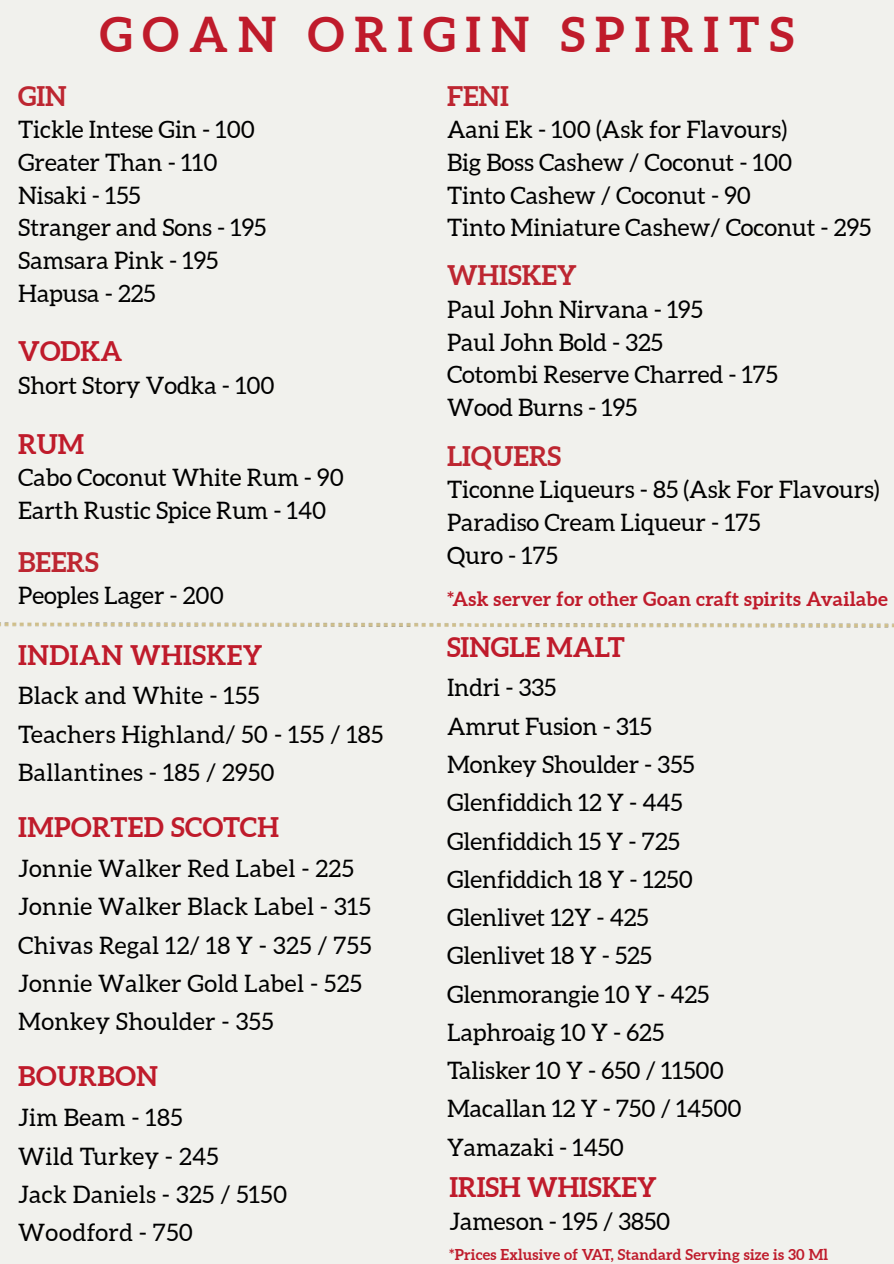
<style>
.page{position:relative;width:894px;height:1264px;background:#fff}
.page>*{position:absolute;margin:0;border:0;box-sizing:border-box;transform-origin:0 0}
.t1{font:700 48px "Aleo";letter-spacing:.21em;color:#bf1b2b}
.t2{font:700 27px "Aleo";letter-spacing:.01em;color:#bf1b2b}
.t3{font:700 27px "Aleo";color:#bd2631}
.t4{font:24px/38.2px "Aleo";color:#000}
.t5{font:700 19.5px "Aleo";letter-spacing:.015em;color:#bf1b2b}
.t6{font:700 15px "Aleo";letter-spacing:.015em;color:#bf1b2b}
</style>
<div class="page">
<div style="left:0;top:0;width:893px;height:1263px;background:#f1f1ed"></div>
<img style="left:0;top:622px;width:893px;height:5px">
<h1 class="t1" style="left:100px;top:7px;width:695px">GOAN ORIGIN SPIRITS</h1>
<p class="t3" style="left:447px;top:80px;width:63px">FENI</p>
<p class="t4" style="left:447px;top:113px;width:426px;line-height:32.7px">Aani Ek - 100 (Ask for Flavours)<br>Big Boss Cashew / Coconut - 100<br>Tinto Cashew / Coconut - 90<br>Tinto Miniature Cashew/ Coconut - 295</p>
<p class="t3" style="left:447px;top:260px;width:131px">WHISKEY</p>
<p class="t4" style="left:447px;top:293px;width:332px;line-height:32.7px">Paul John Nirvana - 195<br>Paul John Bold - 325<br>Cotombi Reserve Charred - 175<br>Wood Burns - 195</p>
<p class="t3" style="left:18px;top:80px;width:50px">GIN</p>
<p class="t4" style="left:18px;top:113px;width:250px;line-height:32.7px">Tickle Intese Gin - 100<br>Greater Than - 110<br>Nisaki - 155<br>Stranger and Sons - 195<br>Samsara Pink - 195<br>Hapusa - 225</p>
<p class="t2" style="left:18px;top:336px;width:106px">VODKA</p>
<p class="t4" style="left:18px;top:366px;width:258px">Short Story Vodka - 100</p>
<p class="t2" style="left:18px;top:428px;width:67px">RUM</p>
<p class="t4" style="left:18px;top:461px;width:327px;line-height:32.7px">Cabo Coconut White Rum - 90<br>Earth Rustic Spice Rum - 140</p>
<p class="t3" style="left:447px;top:440px;width:116px">LIQUERS</p>
<p class="t4" style="left:447px;top:473px;width:434px;line-height:32.7px">Ticonne Liqueurs - 85 (Ask For Flavours)<br>Paradiso Cream Liqueur - 175</p>
<p class="t3" style="left:18px;top:546px;width:82px">BEERS</p>
<p class="t4" style="left:447px;top:536px;width:112px">Quro - 175</p>
<p class="t4" style="left:18px;top:576px;width:207px">Peoples Lager - 200</p>
<p class="t5" style="left:447px;top:587px;width:442px">*Ask server for other Goan craft spirits Availabe</p>
<p class="t2" style="left:18px;top:639px;width:245px">INDIAN WHISKEY</p>
<p class="t4" style="left:18px;top:676px;width:366px">Black and White - 155<br>Teachers Highland/ 50 - 155 / 185<br>Ballantines - 185 / 2950</p>
<p class="t2" style="left:18px;top:812px;width:262px">IMPORTED SCOTCH</p>
<p class="t4" style="left:18px;top:849px;width:355px">Jonnie Walker Red Label - 225<br>Jonnie Walker Black Label - 315<br>Chivas Regal 12/ 18 Y - 325 / 755<br>Jonnie Walker Gold Label - 525<br>Monkey Shoulder - 355</p>
<p class="t2" style="left:18px;top:1061px;width:141px">BOURBON</p>
<p class="t4" style="left:18px;top:1098px;width:270px">Jim Beam - 185<br>Wild Turkey - 245<br>Jack Daniels - 325 / 5150<br>Woodford - 750</p>
<p class="t2" style="left:447px;top:631px;width:179px">SINGLE MALT</p>
<p class="t4" style="left:447px;top:668px;width:296px">Indri - 335<br>Amrut Fusion - 315<br>Monkey Shoulder - 355<br>Glenfiddich 12 Y - 445<br>Glenfiddich 15 Y - 725<br>Glenfiddich 18 Y - 1250<br>Glenlivet 12Y - 425<br>Glenlivet 18 Y - 525<br>Glenmorangie 10 Y - 425<br>Laphroaig 10 Y - 625<br>Talisker 10 Y - 650 / 11500<br>Macallan 12 Y - 750 / 14500<br>Yamazaki - 1450</p>
<p class="t2" style="left:449px;top:1172px;width:209px">IRISH WHISKEY</p>
<p class="t4" style="left:449px;top:1202px;width:222px">Jameson - 195 / 3850</p>
<p class="t6" style="left:449px;top:1245px;width:380px">*Prices Exlusive of VAT, Standard Serving size is 30 Ml</p>
</div>
